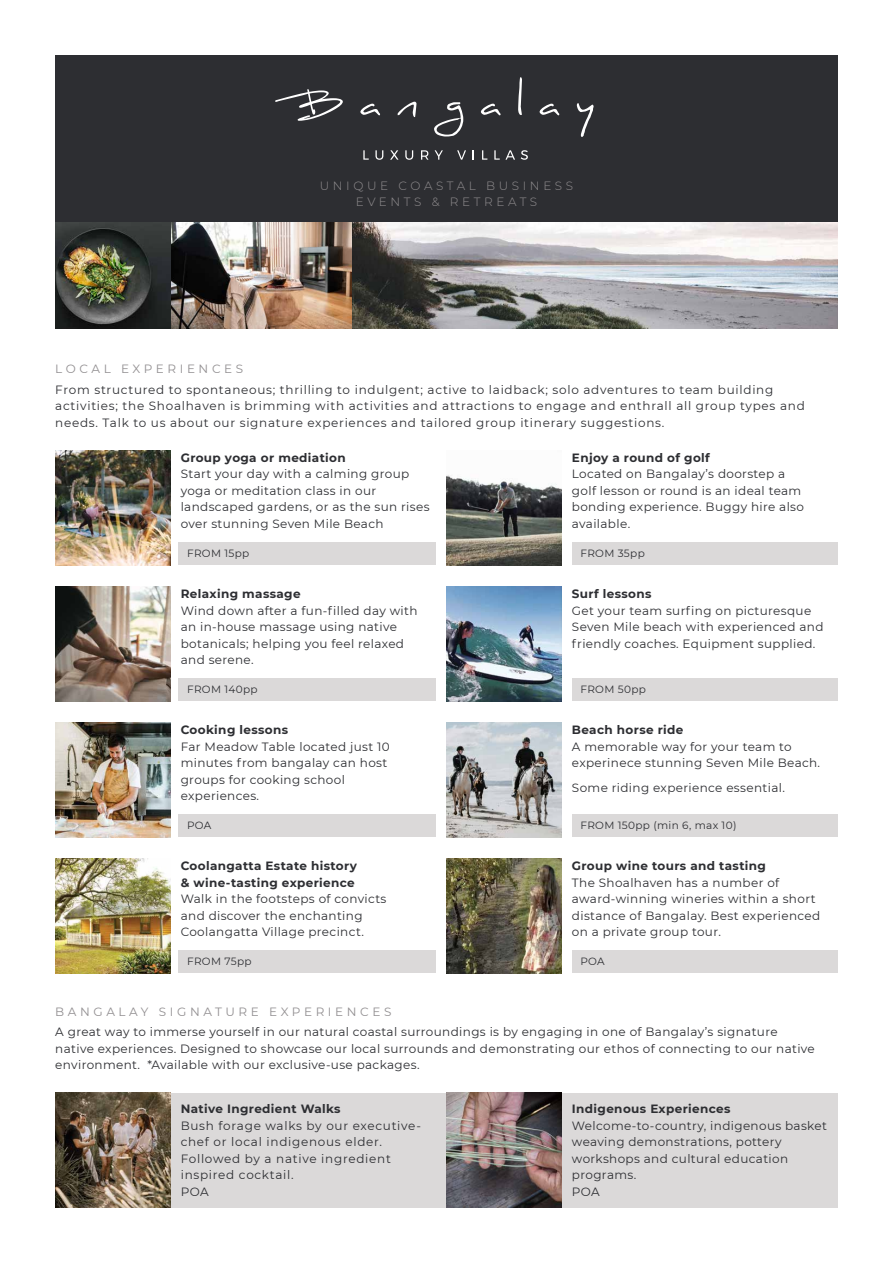
<style>
.page{position:relative;width:893px;height:1263px;background:#fff}
.page>*{position:absolute;margin:0;border:0;box-sizing:border-box;transform-origin:0 0}
.t1{font:12px/16.5px "Montserrat";letter-spacing:.03em;color:#2d2e32}
.t2{font:12px/16.5px "Montserrat";letter-spacing:.06em;color:#2d2e32}
.t3{font:700 12px/16.5px "Montserrat";letter-spacing:.03em;color:#2d2e32}
.t4{font:12px "Montserrat";letter-spacing:.3em;color:#928f91}
.t5{font:300 12px/16.5px "Montserrat";letter-spacing:.3em;color:#928f91;text-align:center}
.t6{font:10.5px "Montserrat";letter-spacing:.03em;color:#2d2e32}
</style>
<div class="page">
<div style="left:55px;top:55px;width:783px;height:168px;background:#2d2e32"></div>
<svg style="left:275px;top:89px;width:68px;height:32px"></svg>
<svg style="left:360px;top:104px;width:20px;height:11px"></svg>
<svg style="left:398px;top:102px;width:18px;height:15px"></svg>
<svg style="left:434px;top:102px;width:29px;height:34px"></svg>
<svg style="left:481px;top:104px;width:20px;height:11px"></svg>
<svg style="left:518px;top:77px;width:4px;height:38px"></svg>
<svg style="left:540px;top:104px;width:19px;height:11px"></svg>
<svg style="left:577px;top:103px;width:17px;height:34px"></svg>
<svg style="left:363px;top:150px;width:6px;height:10px"></svg>
<svg style="left:375px;top:150px;width:8px;height:10px"></svg>
<svg style="left:390px;top:150px;width:8px;height:10px"></svg>
<svg style="left:405px;top:150px;width:8px;height:10px"></svg>
<svg style="left:421px;top:150px;width:7px;height:10px"></svg>
<svg style="left:435px;top:150px;width:8px;height:10px"></svg>
<svg style="left:457px;top:150px;width:9px;height:10px"></svg>
<svg style="left:482px;top:150px;width:5px;height:10px"></svg>
<svg style="left:494px;top:150px;width:21px;height:10px"></svg>
<svg style="left:521px;top:150px;width:7px;height:10px"></svg>
<img style="left:55px;top:223px;width:783px;height:105px">
<div style="left:179px;top:542px;width:257px;height:23px;background:#dbd9d9"></div>
<div style="left:572px;top:542px;width:266px;height:23px;background:#dbd9d9"></div>
<img style="left:55px;top:450px;width:115px;height:115px">
<img style="left:446px;top:475px;width:115px;height:90px">
<div style="left:179px;top:678px;width:257px;height:23px;background:#dbd9d9"></div>
<div style="left:572px;top:678px;width:266px;height:23px;background:#dbd9d9"></div>
<img style="left:55px;top:586px;width:115px;height:115px">
<img style="left:446px;top:586px;width:115px;height:115px">
<div style="left:179px;top:814px;width:257px;height:23px;background:#dbd9d9"></div>
<div style="left:572px;top:814px;width:266px;height:23px;background:#dbd9d9"></div>
<img style="left:55px;top:722px;width:115px;height:115px">
<img style="left:446px;top:722px;width:115px;height:115px">
<div style="left:179px;top:950px;width:257px;height:23px;background:#dbd9d9"></div>
<div style="left:572px;top:950px;width:266px;height:23px;background:#dbd9d9"></div>
<img style="left:55px;top:858px;width:115px;height:115px">
<img style="left:446px;top:858px;width:115px;height:115px">
<div style="left:170px;top:1093px;width:276px;height:115px;background:#dbd9d9"></div>
<div style="left:561px;top:1093px;width:277px;height:115px;background:#dbd9d9"></div>
<img style="left:55px;top:1093px;width:115px;height:115px">
<img style="left:446px;top:1093px;width:115px;height:115px">
<p class="t5" style="left:320px;top:177px;width:255px">UNIQUE COASTAL BUSINESS<br>EVENTS &amp; RETREATS</p>
<p class="t4" style="left:55px;top:361px;width:189px">LOCAL EXPERIENCES</p>
<p class="t2" style="left:55px;top:381px;width:751px">From structured to spontaneous; thrilling to indulgent; active to laidback; solo adventures to team building activities; the Shoalhaven is brimming with activities and attractions to engage and enthrall all group types and needs. Talk to us about our signature experiences and tailored group itinerary suggestions.</p>
<p class="t3" style="left:181px;top:449px;width:167px">Group yoga or mediation</p>
<p class="t1" style="left:181px;top:465px;width:250px">Start your day with a calming group yoga or meditation class in our landscaped gardens, or as the sun rises over stunning Seven Mile Beach</p>
<p class="t3" style="left:572px;top:449px;width:139px">Enjoy a round of golf</p>
<p class="t1" style="left:572px;top:465px;width:234px">Located on Bangalay’s doorstep a golf lesson or round is an ideal team bonding experience. Buggy hire also available.</p>
<p class="t6" style="left:187px;top:546px;width:64px">FROM 15pp</p>
<p class="t6" style="left:580px;top:546px;width:66px">FROM 35pp</p>
<p class="t3" style="left:181px;top:585px;width:121px">Relaxing massage</p>
<p class="t1" style="left:181px;top:602px;width:238px">Wind down after a fun-filled day with an in-house massage using native botanicals; helping you feel relaxed and serene.</p>
<p class="t3" style="left:572px;top:585px;width:81px">Surf lessons</p>
<p class="t1" style="left:572px;top:602px;width:253px">Get your team surfing on picturesque<br>Seven Mile beach with experienced and friendly coaches. Equipment supplied.</p>
<p class="t6" style="left:187px;top:682px;width:72px">FROM 140pp</p>
<p class="t6" style="left:580px;top:682px;width:67px">FROM 50pp</p>
<p class="t3" style="left:181px;top:721px;width:109px">Cooking lessons</p>
<p class="t1" style="left:181px;top:738px;width:211px">Far Meadow Table located just 10 minutes from bangalay can host groups for cooking school experiences.</p>
<p class="t3" style="left:572px;top:721px;width:113px">Beach horse ride</p>
<p class="t1" style="left:572px;top:738px;width:250px">A memorable way for your team to experinece stunning Seven Mile Beach.</p>
<p class="t1" style="left:572px;top:779px;width:214px">Some riding experience essential.</p>
<p class="t6" style="left:187px;top:818px;width:26px">POA</p>
<p class="t6" style="left:580px;top:818px;width:158px">FROM 150pp (min 6, max 10)</p>
<p class="t3" style="left:181px;top:857px;width:178px">Coolangatta Estate history &amp; wine-tasting experience</p>
<p class="t1" style="left:181px;top:890px;width:207px">Walk in the footsteps of convicts and discover the enchanting<br>Coolangatta Village precinct.</p>
<p class="t3" style="left:572px;top:857px;width:196px">Group wine tours and tasting</p>
<p class="t1" style="left:572px;top:874px;width:250px">The Shoalhaven has a number of award-winning wineries within a short distance of Bangalay. Best experienced on a private group tour.</p>
<p class="t6" style="left:187px;top:954px;width:66px">FROM 75pp</p>
<p class="t6" style="left:580px;top:954px;width:26px">POA</p>
<p class="t4" style="left:55px;top:1003px;width:338px">BANGALAY SIGNATURE EXPERIENCES</p>
<p class="t1" style="left:55px;top:1023px;width:761px">A great way to immerse yourself in our natural coastal surroundings is by engaging in one of Bangalay’s signature native experiences. Designed to showcase our local surrounds and demonstrating our ethos of connecting to our native environment. *Available with our exclusive-use packages.</p>
<p class="t3" style="left:181px;top:1100px;width:161px">Native Ingredient Walks</p>
<p class="t2" style="left:181px;top:1116px;width:242px">Bush forage walks by our executive&shy;chef or local indigenous elder.<br>Followed by a native ingredient inspired cocktail.<br>POA</p>
<p class="t3" style="left:572px;top:1100px;width:160px">Indigenous Experiences</p>
<p class="t1" style="left:572px;top:1116px;width:257px">Welcome-to-country, indigenous basket weaving demonstrations, pottery workshops and cultural education programs.<br>POA</p>
</div>
